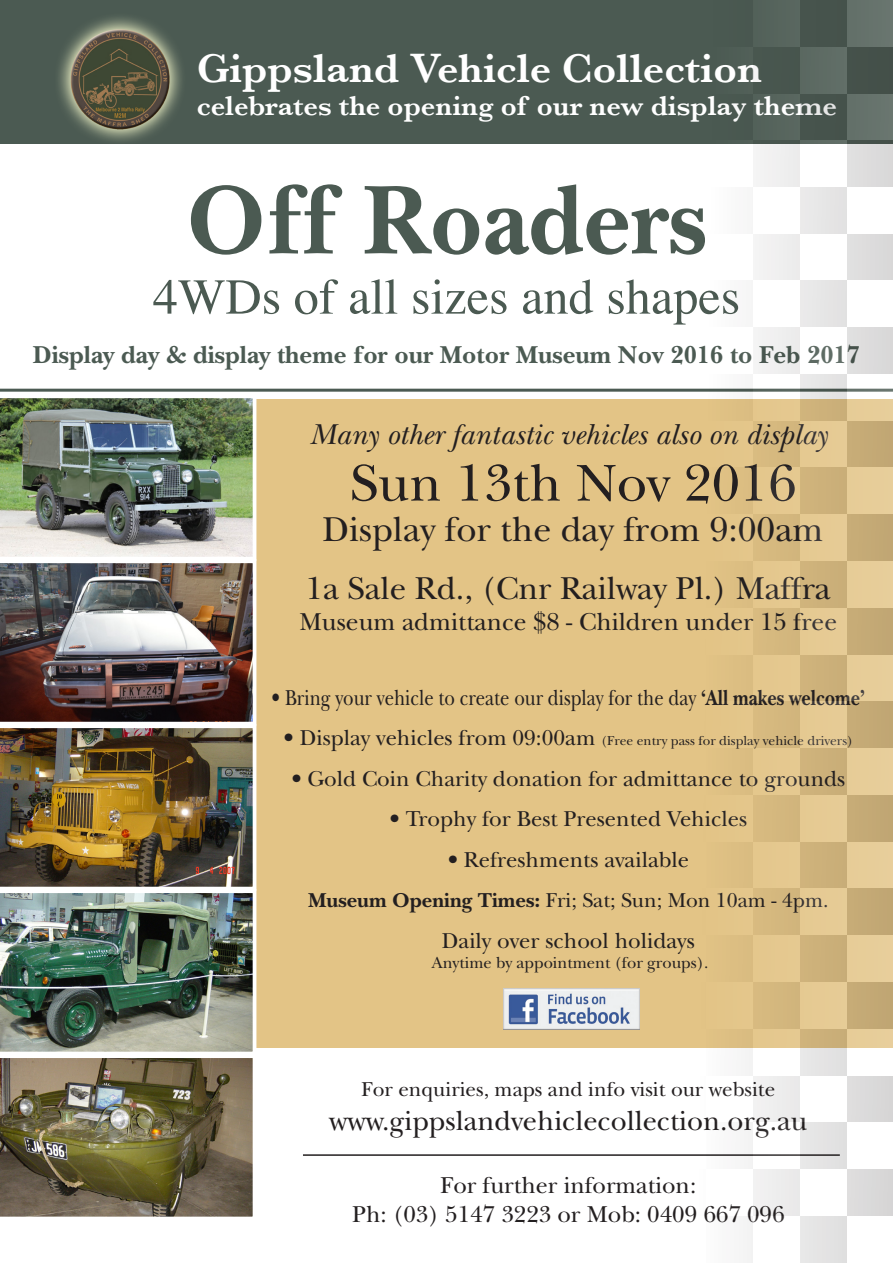
<style>
.page{position:relative;width:893px;height:1263px;background:#fff}
.page>*{position:absolute;margin:0;border:0;box-sizing:border-box;transform-origin:0 0}
.t1{font:700 102px "New Baskerville";color:#4b5a52;scale:.93 1}
.t2{font:54px "New Baskerville";color:#231f20}
.t3{font:50.25px "Times";color:#4b5a52}
.t4{font:600 42px "Baskerville";color:#fff}
.t5{font:36px "New Baskerville";color:#231f20}
.t6{font:33px "New Baskerville";color:#231f20}
.t7{font:italic 30px "New Baskerville";color:#231f20}
.t8{font:600 28.5px "Baskerville";color:#fff}
.t9{font:28.5px "New Baskerville";color:#231f20}
.t10{font:700 25.5px "New Baskerville";color:#4b5a52}
.t11{font:25.5px "New Baskerville";color:#231f20}
.t12{font:24px "New Baskerville";color:#231f20}
.t13{font:22.5px "New Baskerville";color:#231f20}
.t14{font:22.5px "New Baskerville";color:#231f20;scale:.83 1}
.t15{font:21px "New Baskerville";color:#231f20}
.t16{font:16.5px "New Baskerville";color:#231f20}
.t17{font:13.5px "New Baskerville";color:#231f20}
.s1{font-weight:700}
.s2{font-size:22.5px}
</style>
<div class="page">
<div style="left:0;top:0;width:893px;height:144px;background:#4b5a52"></div>
<div style="left:256px;top:400px;width:637px;height:648px;background:#e3c486"></div>
<img style="left:504px;top:988px;width:135px;height:41px">
<img style="left:0;top:398px;width:253px;height:819px">
<hr style="left:303px;top:1154px;width:537px;height:2px;background:#231f20">
<hr style="left:0;top:389px;width:893px;height:3px;background:#4b5a52">
<div style="left:846px;top:94px;width:47px;height:46px;background:#66736c"></div>
<svg style="left:846px;top:140px;width:47px;height:47px;background:#d0d0d0"></svg>
<div style="left:846px;top:0;width:47px;height:47px;background:#66736c"></div>
<div style="left:846px;top:47px;width:47px;height:46px;background:#44504a"></div>
<div style="left:846px;top:234px;width:47px;height:46px;background:#dddcdc"></div>
<svg style="left:846px;top:374px;width:47px;height:47px;fill:#e7ce9b"></svg>
<div style="left:846px;top:421px;width:47px;height:47px;background:#c4aa76"></div>
<div style="left:846px;top:327px;width:47px;height:47px;background:#dcdbdc"></div>
<div style="left:846px;top:468px;width:47px;height:46px;background:#e7cd98"></div>
<div style="left:846px;top:514px;width:47px;height:47px;background:#c4aa76"></div>
<div style="left:846px;top:655px;width:47px;height:46px;background:#e7cd98"></div>
<div style="left:846px;top:701px;width:47px;height:47px;background:#c4a975"></div>
<div style="left:846px;top:561px;width:47px;height:47px;background:#e7cd98"></div>
<div style="left:846px;top:608px;width:47px;height:47px;background:#c4aa76"></div>
<div style="left:846px;top:748px;width:47px;height:47px;background:#e7cd99"></div>
<div style="left:846px;top:795px;width:47px;height:47px;background:#c4a975"></div>
<div style="left:846px;top:842px;width:47px;height:46px;background:#e7cd99"></div>
<div style="left:846px;top:888px;width:47px;height:47px;background:#c4a975"></div>
<div style="left:846px;top:935px;width:47px;height:47px;background:#e7cd99"></div>
<div style="left:846px;top:1075px;width:47px;height:47px;background:#dadada"></div>
<div style="left:846px;top:982px;width:47px;height:47px;background:#c4a975"></div>
<svg style="left:846px;top:1029px;width:47px;height:46px"></svg>
<div style="left:846px;top:1169px;width:47px;height:47px;background:#dadada"></div>
<div style="left:800px;top:94px;width:46px;height:46px;background:#46534c"></div>
<div style="left:800px;top:140px;width:46px;height:47px;background:#fff"></div>
<div style="left:800px;top:0;width:46px;height:47px;background:#46534c"></div>
<div style="left:800px;top:47px;width:46px;height:46px;background:#5e6b64"></div>
<div style="left:800px;top:187px;width:46px;height:47px;background:#e6e6e6"></div>
<svg style="left:800px;top:374px;width:46px;height:47px;background:#d0c3a9"></svg>
<div style="left:800px;top:421px;width:46px;height:47px;background:#e6ca93"></div>
<div style="left:800px;top:281px;width:46px;height:46px;background:#e6e6e6"></div>
<div style="left:800px;top:468px;width:46px;height:46px;background:#cdb17a"></div>
<div style="left:800px;top:514px;width:46px;height:47px;background:#e6ca93"></div>
<div style="left:800px;top:655px;width:46px;height:46px;background:#cdb17a"></div>
<div style="left:800px;top:701px;width:46px;height:47px;background:#e6ca93"></div>
<div style="left:800px;top:561px;width:46px;height:47px;background:#cdb17a"></div>
<div style="left:800px;top:608px;width:46px;height:47px;background:#e6ca93"></div>
<div style="left:800px;top:748px;width:46px;height:47px;background:#ccb07a"></div>
<div style="left:800px;top:795px;width:46px;height:47px;background:#e6ca94"></div>
<div style="left:800px;top:842px;width:46px;height:46px;background:#ccb07a"></div>
<div style="left:800px;top:888px;width:46px;height:47px;background:#e6ca94"></div>
<div style="left:800px;top:935px;width:46px;height:47px;background:#ccb07a"></div>
<div style="left:800px;top:1122px;width:46px;height:47px;background:#e4e3e3"></div>
<div style="left:800px;top:982px;width:46px;height:47px;background:#e6ca94"></div>
<svg style="left:800px;top:1029px;width:46px;height:46px;background:#daceb8"></svg>
<div style="left:800px;top:1216px;width:46px;height:46px;background:#e4e3e3"></div>
<div style="left:753px;top:94px;width:47px;height:46px;background:#56645c"></div>
<div style="left:756px;top:144px;width:44px;height:43px;background:#f0f0f0"></div>
<div style="left:753px;top:0;width:47px;height:47px;background:#56645c"></div>
<div style="left:753px;top:47px;width:47px;height:46px;background:#48564e"></div>
<div style="left:753px;top:234px;width:47px;height:46px;background:#f0f0f0"></div>
<svg style="left:753px;top:388px;width:47px;height:12px"></svg>
<div style="left:753px;top:421px;width:47px;height:47px;background:#d6b97f"></div>
<div style="left:753px;top:327px;width:47px;height:47px;background:#f0f0f0"></div>
<div style="left:753px;top:468px;width:47px;height:46px;background:#e4c88e"></div>
<div style="left:753px;top:514px;width:47px;height:47px;background:#d5b87e"></div>
<div style="left:753px;top:655px;width:47px;height:46px;background:#e4c88e"></div>
<div style="left:753px;top:701px;width:47px;height:47px;background:#d5b87e"></div>
<div style="left:753px;top:561px;width:47px;height:47px;background:#e4c88e"></div>
<div style="left:753px;top:608px;width:47px;height:47px;background:#d5b87e"></div>
<div style="left:753px;top:748px;width:47px;height:47px;background:#e4c88e"></div>
<div style="left:753px;top:795px;width:47px;height:47px;background:#d4b77e"></div>
<div style="left:753px;top:842px;width:47px;height:46px;background:#e5c88f"></div>
<div style="left:753px;top:888px;width:47px;height:47px;background:#d4b77e"></div>
<div style="left:753px;top:935px;width:47px;height:47px;background:#e5c88f"></div>
<div style="left:753px;top:1075px;width:47px;height:47px;background:#eee"></div>
<div style="left:753px;top:1122px;width:47px;height:47px;background:#fff"></div>
<div style="left:753px;top:982px;width:47px;height:47px;background:#d4b77e"></div>
<svg style="left:794px;top:1029px;width:6px;height:19px"></svg>
<div style="left:753px;top:1169px;width:47px;height:47px;background:#ededed"></div>
<div style="left:706px;top:140px;width:47px;height:47px;background:#fff"></div>
<div style="left:706px;top:187px;width:47px;height:47px;background:#fafafa"></div>
<svg style="left:706px;top:388px;width:47px;height:12px"></svg>
<div style="left:706px;top:281px;width:47px;height:46px;background:#fafafa"></div>
<div style="left:706px;top:468px;width:47px;height:46px;background:#dec083"></div>
<div style="left:706px;top:655px;width:47px;height:46px;background:#ddbf83"></div>
<div style="left:706px;top:561px;width:47px;height:47px;background:#dec083"></div>
<div style="left:706px;top:748px;width:47px;height:47px;background:#ddbf83"></div>
<div style="left:706px;top:842px;width:47px;height:46px;background:#ddbf83"></div>
<div style="left:706px;top:935px;width:47px;height:47px;background:#ddbf83"></div>
<div style="left:706px;top:1122px;width:47px;height:47px;background:#f8f7f8"></div>
<svg style="left:745px;top:1048px;width:8px;height:27px"></svg>
<div style="left:706px;top:1216px;width:47px;height:46px;background:#f8f7f8"></div>
<svg style="left:659px;top:388px;width:47px;height:12px"></svg>
<div style="left:659px;top:1122px;width:47px;height:47px;background:#fff"></div>
<img style="left:58px;top:17px;width:124px;height:125px">
<p class="t4" style="left:197px;top:44px;width:567px">Gippsland Vehicle Collection</p>
<p class="t8" style="left:197px;top:89px;width:642px">celebrates the opening of our new display theme</p>
<p class="t1" style="left:186px;top:161px;width:561px">Off Roaders</p>
<p class="t3" style="left:153px;top:250px;width:589px">4WDs of all sizes and shapes</p>
<p class="t10" style="left:33px;top:340px;width:829px">Display day &amp; display theme for our Motor Museum Nov 2016 to Feb 2017</p>
<p class="t7" style="left:309px;top:417px;width:520px">Many other fantastic vehicles also on display</p>
<p class="t2" style="left:350px;top:452px;width:448px">Sun 13th Nov 2016</p>
<p class="t5" style="left:322px;top:508px;width:503px">Display for the day from 9:00am</p>
<p class="t6" style="left:306px;top:569px;width:526px">1a Sale Rd., (Cnr Railway Pl.) Maffra</p>
<p class="t11" style="left:300px;top:607px;width:539px">Museum admittance $8 - Children under 15 free</p>
<p class="t14" style="left:272px;top:684px;width:717px">• Bring your vehicle to create our display for the day <span class="s1">‘All makes welcome’</span></p>
<p class="t17" style="left:283px;top:733px;width:571px"><span class="s2">• Display vehicles from 09:00am</span> (Free entry pass for display vehicle drivers)</p>
<p class="t13" style="left:291px;top:765px;width:555px">• Gold Coin Charity donation for admittance to grounds</p>
<p class="t13" style="left:390px;top:806px;width:359px">• Trophy for Best Presented Vehicles</p>
<p class="t13" style="left:448px;top:846px;width:243px">• Refreshments available</p>
<p class="t15" style="left:308px;top:888px;width:522px"><span class="s1">Museum Opening Times:</span> Fri; Sat; Sun; Mon 10am - 4pm.</p>
<p class="t13" style="left:442px;top:927px;width:254px">Daily over school holidays</p>
<p class="t16" style="left:432px;top:953px;width:278px">Anytime by appointment (for groups).</p>
<p class="t15" style="left:361px;top:1077px;width:415px">For enquiries, maps and info visit our website</p>
<p class="t9" style="left:329px;top:1104px;width:480px">www.gippslandvehiclecollection.org.au</p>
<p class="t12" style="left:440px;top:1171px;width:257px">For further information:</p>
<p class="t12" style="left:352px;top:1200px;width:434px">Ph: (03) 5147 3223 or Mob: 0409 667 096</p>
</div>
